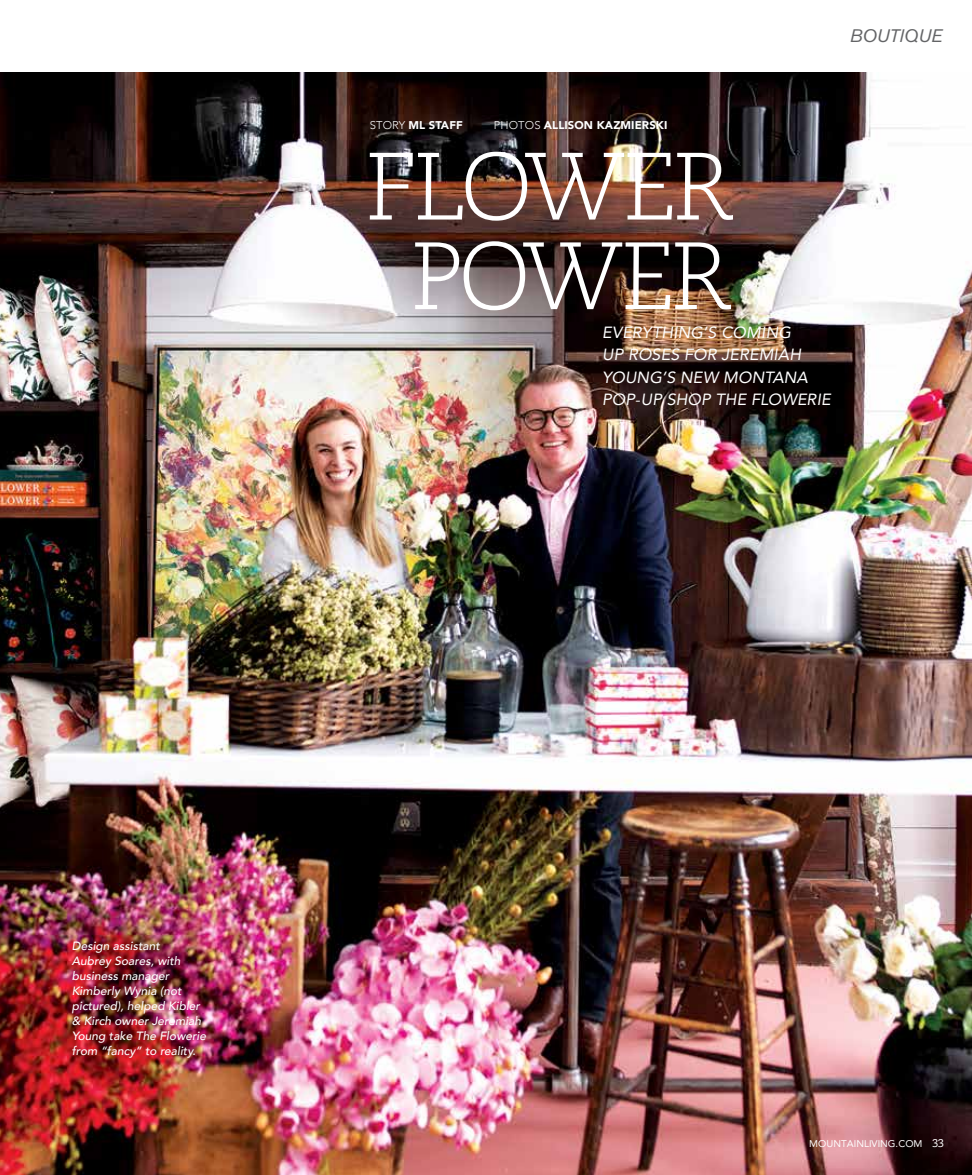
<style>
.page{position:relative;width:972px;height:1175px;background:#fff}
.page>*{position:absolute;margin:0;border:0;box-sizing:border-box;transform-origin:0 0}
.t1{font:300 95.25px/89.6px "Caecilia";letter-spacing:-.055em;color:#fff;text-align:center}
.t2{font:italic 18px "Akzidenz Grotesk BE";color:#636466}
.t3{font:italic 16.2px/22.5px "Avenir";letter-spacing:.01em;color:#fff}
.t4{font:italic 500 12px/15px "Avenir";color:#fff}
.t5{font:900 11.25px "Avenir";letter-spacing:.01em;color:#fff}
.t6{font:9.75px "Avenir";letter-spacing:.005em;color:#fff}
.s1{font-weight:300}
.s2{font-family:"Caecilia";font-size:11.25px}
</style>
<div class="page">
<img style="left:0;top:73px;width:972px;height:1101px">
<h2 class="t2" style="left:850px;top:25px;width:94px">BOUTIQUE</h2>
<p class="t5" style="left:370px;top:116px;width:95px"><span class="s1">STORY</span> ML STAFF</p>
<p class="t5" style="left:494px;top:116px;width:175px"><span class="s1">PHOTOS</span> ALLISON KAZMIERSKI</p>
<h1 class="t1" style="left:365px;top:144px;width:371px">FLOWER<br>POWER</h1>
<h3 class="t3" style="left:602px;top:321px;width:230px">EVERYTHING’S COMING<br>UP ROSES FOR JEREMIAH<br>YOUNG’S NEW MONTANA<br>POP-UP SHOP THE FLOWERIE</h3>
<p class="t4" style="left:72px;top:938px;width:136px">Design assistant<br>Aubrey Soares, with business manager<br>Kimberly Wynia (not pictured), helped Kibler &amp; Kirch owner Jeremiah<br>Young take The Flowerie from “fancy” to reality.</p>
<p class="t6" style="left:809px;top:1136px;width:136px">MOUNTAINLIVING.COM <span class="s2">33</span></p>
</div>
